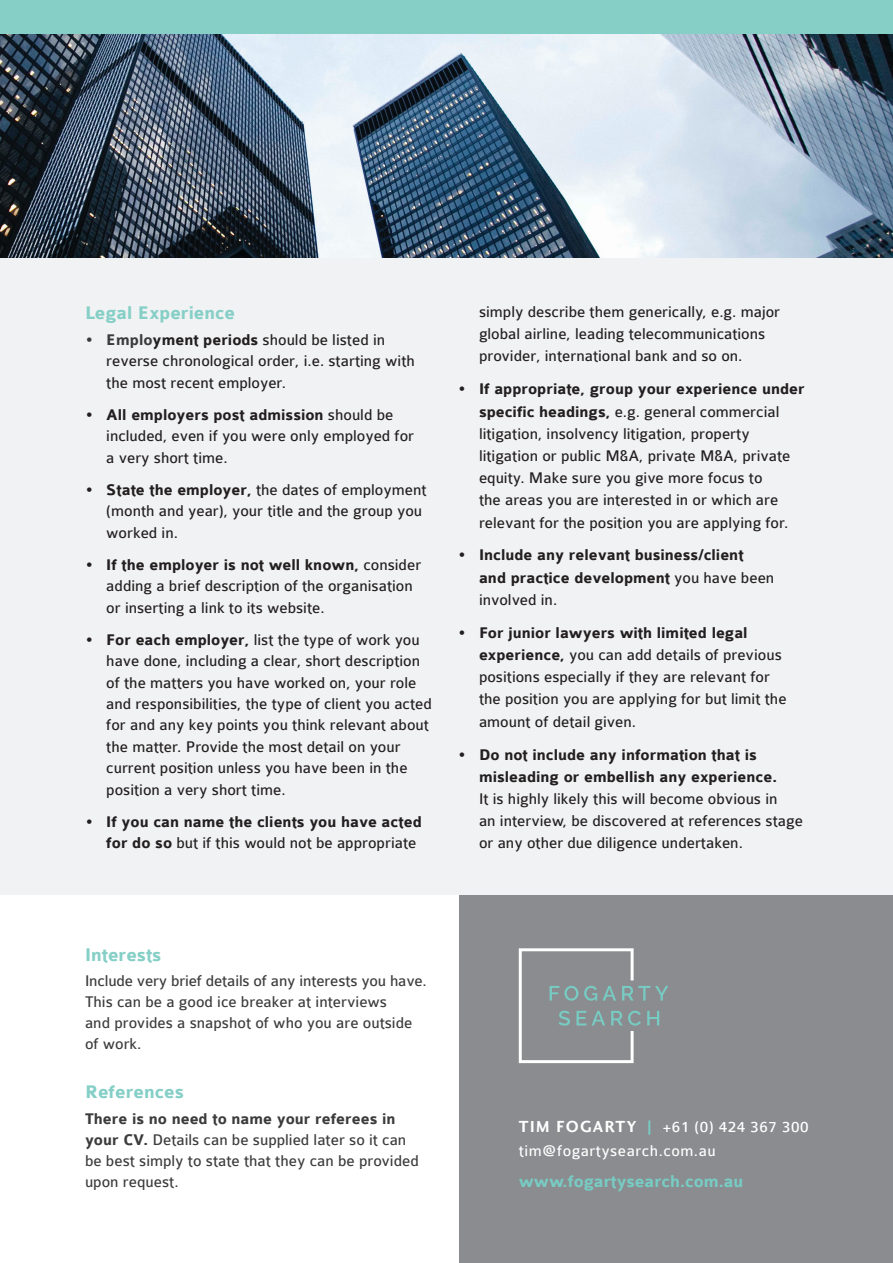
<style>
.page{position:relative;width:893px;height:1263px;background:#fff}
.page>*{position:absolute;margin:0;border:0;box-sizing:border-box;transform-origin:0 0}
.Small_Sub_Head{font:700 19.5px "Colaborate";color:#85cfc7}
.t1{font:700 18px "Colaborate";color:#78cbc3}
.Body{font:16.5px/22.2px "Colaborate";color:#231f20}
.Body-2{font:16.5px/21px "Colaborate";color:#3c3c3d}
.Body-3{font:700 16.5px/22.2px "Colaborate";color:#231f20}
.t2{font:16.5px/24px "Colaborate";letter-spacing:.03em;color:#fff}
.s1{color:#3c3c3d}
.s2{font-weight:700;color:#3c3c3d}
.s3{font-weight:700}
.s4{font-weight:400}
.s5{font-family:"Charlotte Sans Bold Plain"}
.s6{font-weight:700;color:#78cbc3}
</style>
<div class="page">
<div style="left:0;top:257px;width:893px;height:638px;background:#f1f2f3"></div>
<div style="left:0;top:0;width:893px;height:34px;background:#85cfc7"></div>
<div style="left:459px;top:895px;width:434px;height:368px;background:#8a8c8f"></div>
<img style="left:0;top:34px;width:893px;height:223px">
<svg style="left:519px;top:948px;width:149px;height:115px"></svg>
<p class="Small_Sub_Head" style="left:85px;top:303px;width:152px">Legal Experience</p>
<p class="Body" style="left:106px;top:329px;width:310px;line-height:21.5px;text-indent:-21px"><span class="s1">•</span> <span class="s2">Emplo</span><span class="s3">yment periods</span> should be listed in reverse chronological order, i.e. starting with the most recent employer.</p>
<p class="Body" style="left:106px;top:404px;width:309px;line-height:21.5px;text-indent:-21px">• <span class="s3">All employers post admission</span> should be included, even if you were only employed for a very short time.</p>
<p class="Body" style="left:106px;top:479px;width:322px;line-height:21.5px;text-indent:-21px">• <span class="s3">State the employer,</span> the dates of employment (month and year), your title and the group you worked in.</p>
<p class="Body" style="left:106px;top:554px;width:316px;line-height:21.5px;text-indent:-21px">• <span class="s3">If the employer is not well known,</span> consider adding a brief description of the organisation or inserting a link to its website.</p>
<p class="Body" style="left:106px;top:629px;width:327px;line-height:21.5px;text-indent:-21px">• <span class="s3">For each employer,</span> list the type of work you have done, including a clear, short description of the matters you have worked on, your role and responsibilities, the type of client you acted for and any key points you think relevant about the matter. Provide the most detail on your current position unless you have been in the position a very short time.</p>
<p class="Body-3" style="left:106px;top:811px;width:317px;line-height:21.5px;text-indent:-21px"><span class="s4">•</span> If you can name the clients you have acted for do so <span class="s4">but if this would not be appropriate</span></p>
<p class="Body" style="left:479px;top:301px;width:303px">simply describe them generically, e.g. major global airline, leading telecommunications provider, international bank and so on.</p>
<p class="Body" style="left:479px;top:378px;width:327px;text-indent:-21px">• <span class="s3">If appropriate, group your experience under specific headings,</span> e.g. general commercial litigation, insolvency litigation, property litigation or public M&amp;A, private M&amp;A, private equity. Make sure you give more focus to<br>the areas you are interested in or which are relevant for the position you are applying for.</p>
<p class="Body-3" style="left:479px;top:545px;width:297px;text-indent:-21px"><span class="s4">•</span> Include any relevant business/client and practice development <span class="s4">you have been involved in.</span></p>
<p class="Body" style="left:479px;top:622px;width:309px;text-indent:-21px">• <span class="s3">For junior lawyers with limited legal experience,</span> you can add details of previous positions especially if they are relevant for the position you are applying for but limit the amount of detail given.</p>
<p class="Body" style="left:479px;top:743px;width:326px;text-indent:-21px">• <span class="s3">Do not include any information that is misleading or embellish any experience.<br></span>It is highly likely this will become obvious in<br>an interview, be discovered at references stage or any other due diligence undertaken.</p>
<p class="Small_Sub_Head" style="left:85px;top:945px;width:78px">Interests</p>
<p class="Body-2" style="left:85px;top:971px;width:343px">Include very brief details of any interests you have.<br>This can be a good ice breaker at interviews<br>and provides a snapshot of who you are outside of work.</p>
<p class="Small_Sub_Head" style="left:85px;top:1082px;width:100px">References</p>
<p class="Body-2" style="left:85px;top:1108px;width:335px"><span class="s3">There is no need to name your referees in your CV.</span> Details can be supplied later so it can be best simply to state that they can be provided upon request.</p>
<p class="t2" style="left:519px;top:1115px;width:291px"><span class="s5">TIM FOGARTY</span> <span class="s6">|</span> +61 (0) 424 367 300 tim@fogartysearch.com.au</p>
<p class="t1" style="left:519px;top:1172px;width:226px">www.fogartysearch.com.au</p>
</div>
